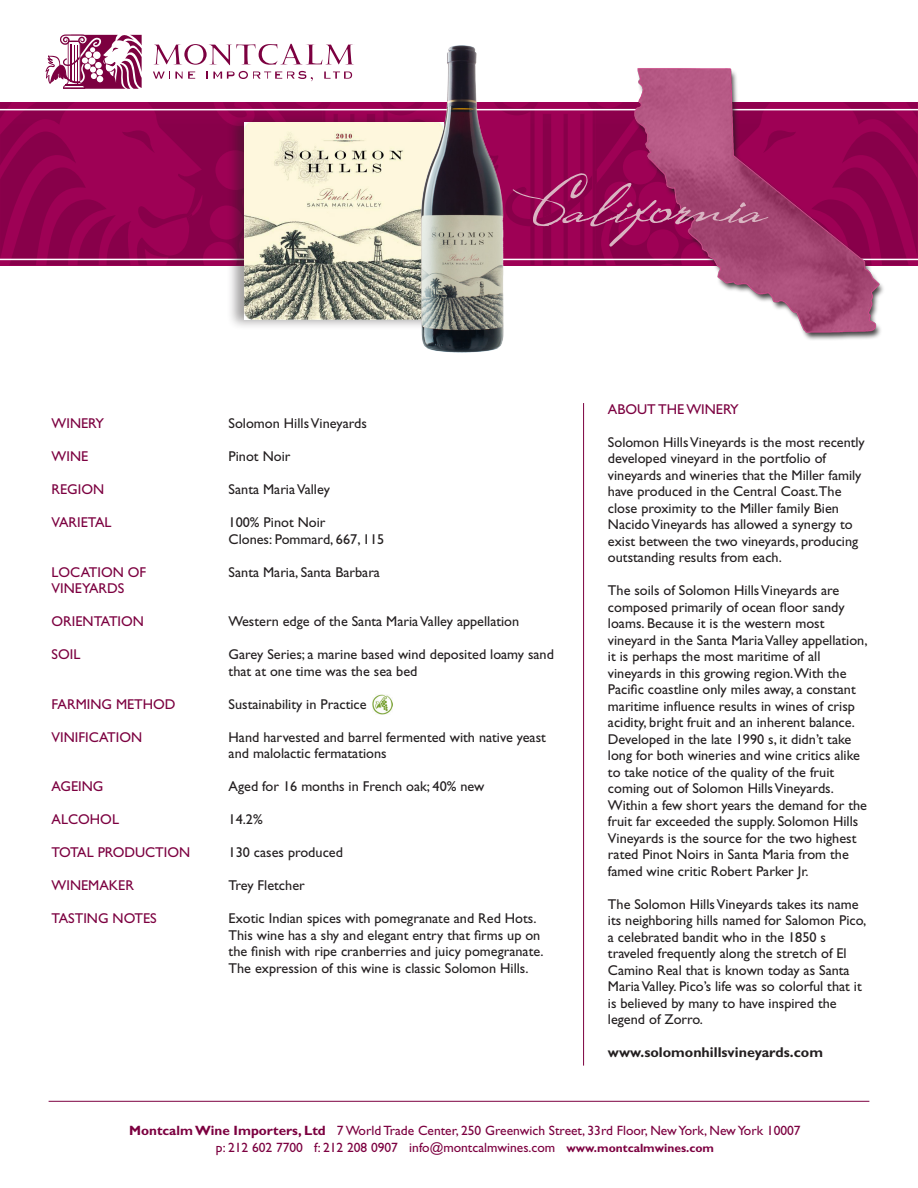
<style>
.page{position:relative;width:918px;height:1188px;background:#fff}
.page>*{position:absolute;margin:0;border:0;box-sizing:border-box;transform-origin:0 0}
.t1{font:67.5px "Californya B";color:#d9b5c2}
.t2{font:14.25px/16.5px "Gill Sans";color:#231f20}
.t3{font:14.25px "Gill Sans";color:#7c0040}
.t4{font:700 14.25px "Gill Sans";color:#231f20}
.t5{font:13.5px "Gill Sans";color:#7c0040}
.s1{font-weight:700}
.s2{font-weight:700;font-size:12px}
</style>
<div class="page">
<svg style="left:153px;top:72px;width:42px;height:7px"></svg>
<svg style="left:206px;top:71px;width:107px;height:10px"></svg>
<svg style="left:324px;top:72px;width:28px;height:7px"></svg>
<svg style="left:153px;top:44px;width:201px;height:21px"></svg>
<svg style="left:46px;top:34px;width:96px;height:55px"></svg>
<svg style="left:887px;top:102px;width:30px;height:163px"></svg>
<svg style="left:0;top:102px;width:116px;height:163px"></svg>
<svg style="left:122px;top:102px;width:506px;height:163px"></svg>
<hr style="left:0;top:109px;width:918px;height:1px;background:#fff">
<hr style="left:0;top:259px;width:918px;height:1px;background:#fff">
<img style="left:628px;top:68px;width:259px;height:272px">
<div style="left:226px;top:113px;width:220px;height:218px;background:#231f20;opacity:.43"></div>
<img style="left:245px;top:122px;width:165px;height:197px">
<img style="left:410px;top:45px;width:103px;height:308px">
<hr style="left:583px;top:403px;width:1px;height:663px;background:#7c0040">
<hr style="left:49px;top:1101px;width:820px;height:1px;background:#7c0040">
<img style="left:373px;top:695px;width:19px;height:20px">
<h1 class="t1" style="left:521px;top:162px;width:248px">California</h1>
<p class="t3" style="left:52px;top:415px;width:54px">WINERY</p>
<p class="t2" style="left:229px;top:415px;width:140px">Solomon Hills Vineyards</p>
<p class="t3" style="left:52px;top:448px;width:38px">WINE</p>
<p class="t2" style="left:229px;top:448px;width:63px">Pinot Noir</p>
<p class="t3" style="left:52px;top:481px;width:54px">REGION</p>
<p class="t2" style="left:229px;top:481px;width:103px">Santa Maria Valley</p>
<p class="t3" style="left:52px;top:514px;width:61px">VARIETAL</p>
<p class="t2" style="left:229px;top:514px;width:98px">100% Pinot Noir</p>
<p class="t2" style="left:229px;top:531px;width:157px">Clones: Pommard, 667, 115</p>
<p class="t3" style="left:52px;top:564px;width:96px">LOCATION OF</p>
<p class="t2" style="left:229px;top:564px;width:153px">Santa Maria, Santa Barbara</p>
<p class="t3" style="left:52px;top:580px;width:74px">VINEYARDS</p>
<p class="t3" style="left:52px;top:613px;width:94px">ORIENTATION</p>
<p class="t2" style="left:229px;top:613px;width:292px">Western edge of the Santa Maria Valley appellation</p>
<p class="t3" style="left:52px;top:646px;width:30px">SOIL</p>
<p class="t2" style="left:229px;top:646px;width:327px">Garey Series; a marine based wind deposited loamy sand that at one time was the sea bed</p>
<p class="t3" style="left:52px;top:696px;width:126px">FARMING METHOD</p>
<p class="t2" style="left:229px;top:696px;width:140px">Sustainability in Practice</p>
<p class="t3" style="left:52px;top:729px;width:92px">VINIFICATION</p>
<p class="t2" style="left:229px;top:729px;width:319px">Hand harvested and barrel fermented with native yeast and malolactic fermatations</p>
<p class="t3" style="left:52px;top:778px;width:53px">AGEING</p>
<p class="t2" style="left:229px;top:778px;width:257px">Aged for 16 months in French oak; 40% new</p>
<p class="t3" style="left:52px;top:811px;width:69px">ALCOHOL</p>
<p class="t2" style="left:229px;top:811px;width:36px">14.2%</p>
<p class="t3" style="left:52px;top:844px;width:140px">TOTAL PRODUCTION</p>
<p class="t2" style="left:229px;top:844px;width:116px">130 cases produced</p>
<p class="t3" style="left:52px;top:877px;width:84px">WINEMAKER</p>
<p class="t2" style="left:229px;top:877px;width:78px">Trey Fletcher</p>
<p class="t3" style="left:52px;top:910px;width:107px">TASTING NOTES</p>
<p class="t2" style="left:229px;top:910px;width:317px">Exotic Indian spices with pomegranate and Red Hots.<br>This wine has a shy and elegant entry that firms up on the finish with ripe cranberries and juicy pomegranate.<br>The expression of this wine is classic Solomon Hills.</p>
<p class="t3" style="left:608px;top:401px;width:132px">ABOUT THE WINERY</p>
<p class="t2" style="left:608px;top:434px;width:258px">Solomon Hills Vineyards is the most recently developed vineyard in the portfolio of vineyards and wineries that the Miller family have produced in the Central Coast.The close proximity to the Miller family Bien Nacido Vineyards has allowed a synergy to exist between the two vineyards, producing outstanding results from each.</p>
<p class="t2" style="left:608px;top:582px;width:261px">The soils of Solomon Hills Vineyards are composed primarily of ocean floor sandy loams. Because it is the western most vineyard in the Santa Maria Valley appellation, it is perhaps the most maritime of all vineyards in this growing region.With the Pacific coastline only miles away, a constant maritime influence results in wines of crisp acidity, bright fruit and an inherent balance.<br>Developed in the late 1990′s, it didn’t take long for both wineries and wine critics alike to take notice of the quality of the fruit coming out of Solomon Hills Vineyards.<br>Within a few short years the demand for the fruit far exceeded the supply. Solomon Hills Vineyards is the source for the two highest rated Pinot Noirs in Santa Maria from the famed wine critic Robert Parker Jr.</p>
<p class="t2" style="left:608px;top:896px;width:260px">The Solomon Hills Vineyards takes its name its neighboring hills named for Salomon Pico, a celebrated bandit who in the 1850′s traveled frequently along the stretch of El Camino Real that is known today as Santa Maria Valley. Pico’s life was so colorful that it is believed by many to have inspired the legend of Zorro.</p>
<p class="t4" style="left:608px;top:1044px;width:217px">www.solomonhillsvineyards.com</p>
<p class="t5" style="left:129px;top:1123px;width:673px"><span class="s1">Montcalm Wine Importers, Ltd</span> 7 World Trade Center, 250 Greenwich Street, 33rd Floor, New York, New York 10007</p>
<p class="t5" style="left:216px;top:1139px;width:500px">p: 212 602 7700 f: 212 208 0907 info@montcalmwines.com <span class="s2">www.montcalmwines.com</span></p>
</div>
